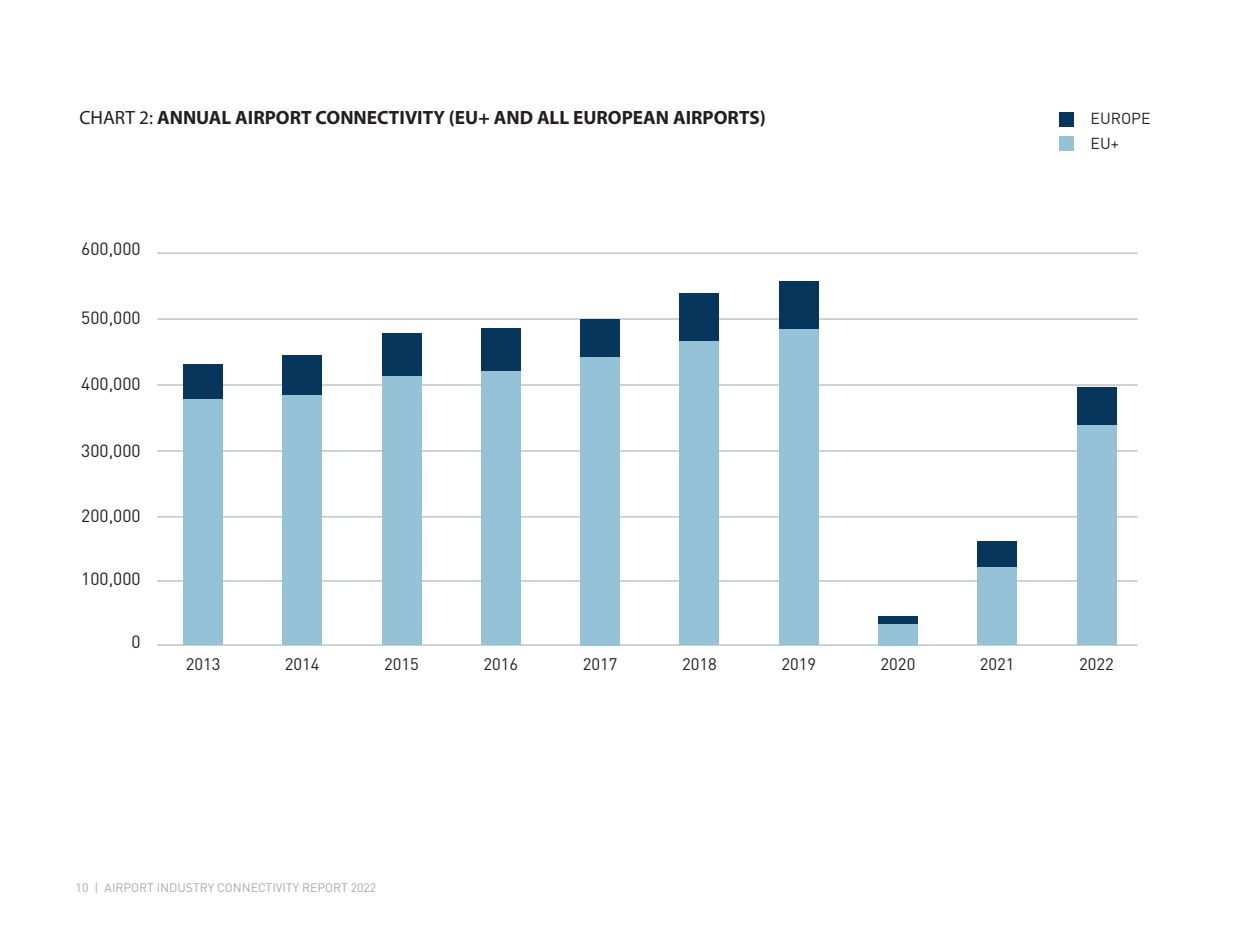
<style>
.page{position:relative;width:1241px;height:943px;background:#fff}
.page>*{position:absolute;margin:0;border:0;box-sizing:border-box;transform-origin:0 0}
.t1{font:700 19.25px "Myriad Pro";color:#231f20}
.t2{font:17.5px "DINOT";color:#231f20}
.t3{font:16.62px "DINOT";color:#231f20}
.t4{font:15.75px "DINOT";color:#231f20}
.t5{font:12.25px "DINOT";color:#a9a9af}
.s1{font-weight:400}
</style>
<div class="page">
<hr style="left:157px;top:644px;width:980px;height:2px;background:#c9cdd0">
<hr style="left:157px;top:580px;width:980px;height:2px;background:#c9cdd0">
<hr style="left:157px;top:516px;width:980px;height:1px;background:#c9cdd0">
<hr style="left:157px;top:450px;width:980px;height:2px;background:#c9cdd0">
<hr style="left:157px;top:384px;width:980px;height:2px;background:#c9cdd0">
<hr style="left:157px;top:318px;width:980px;height:2px;background:#c9cdd0">
<div style="left:183px;top:364px;width:40px;height:281px;background:#06365b"></div>
<div style="left:282px;top:355px;width:40px;height:288px;background:#06365b"></div>
<div style="left:381px;top:333px;width:40px;height:310px;background:#06365b"></div>
<div style="left:481px;top:328px;width:39px;height:316px;background:#06365b"></div>
<div style="left:580px;top:319px;width:40px;height:324px;background:#06365b"></div>
<div style="left:679px;top:293px;width:40px;height:350px;background:#06365b"></div>
<div style="left:778px;top:281px;width:40px;height:362px;background:#06365b"></div>
<div style="left:878px;top:615px;width:39px;height:28px;background:#06365b"></div>
<div style="left:977px;top:541px;width:39px;height:102px;background:#06365b"></div>
<div style="left:1076px;top:387px;width:40px;height:256px;background:#06365b"></div>
<hr style="left:157px;top:252px;width:980px;height:2px;background:#c9cdd0">
<div style="left:183px;top:400px;width:40px;height:245px;background:#95c2d7"></div>
<div style="left:282px;top:395px;width:40px;height:250px;background:#95c2d7"></div>
<div style="left:381px;top:376px;width:40px;height:269px;background:#95c2d7"></div>
<div style="left:481px;top:371px;width:39px;height:274px;background:#95c2d7"></div>
<div style="left:580px;top:357px;width:40px;height:288px;background:#95c2d7"></div>
<div style="left:679px;top:341px;width:40px;height:304px;background:#95c2d7"></div>
<div style="left:778px;top:329px;width:40px;height:316px;background:#95c2d7"></div>
<div style="left:878px;top:624px;width:39px;height:21px;background:#95c2d7"></div>
<div style="left:977px;top:568px;width:39px;height:77px;background:#95c2d7"></div>
<div style="left:1076px;top:425px;width:40px;height:220px;background:#95c2d7"></div>
<div style="left:1059px;top:112px;width:14px;height:14px;background:#06365b"></div>
<div style="left:1059px;top:136px;width:14px;height:15px;background:#95c2d7"></div>
<p class="t1" style="left:79px;top:105px;width:688px"><span class="s1">CHART 2:</span> ANNUAL AIRPORT CONNECTIVITY (EU+ AND ALL EUROPEAN AIRPORTS)</p>
<p class="t2" style="left:81px;top:238px;width:61px">600,000</p>
<p class="t2" style="left:81px;top:307px;width:61px">500,000</p>
<p class="t2" style="left:81px;top:373px;width:61px">400,000</p>
<p class="t2" style="left:81px;top:439px;width:61px">300,000</p>
<p class="t2" style="left:81px;top:504px;width:61px">200,000</p>
<p class="t2" style="left:81px;top:568px;width:61px">100,000</p>
<p class="t4" style="left:1090px;top:109px;width:62px">EUROPE</p>
<p class="t4" style="left:1090px;top:133px;width:30px">EU+</p>
<p class="t3" style="left:186px;top:653px;width:36px">2013</p>
<p class="t3" style="left:285px;top:653px;width:36px">2014</p>
<p class="t3" style="left:384px;top:653px;width:36px">2015</p>
<p class="t3" style="left:483px;top:653px;width:36px">2016</p>
<p class="t3" style="left:582px;top:653px;width:36px">2017</p>
<p class="t3" style="left:682px;top:653px;width:36px">2018</p>
<p class="t3" style="left:781px;top:653px;width:36px">2019</p>
<p class="t3" style="left:880px;top:653px;width:36px">2020</p>
<p class="t3" style="left:979px;top:653px;width:36px">2021</p>
<p class="t3" style="left:1078px;top:653px;width:36px">2022</p>
<p class="t5" style="left:76px;top:880px;width:302px">10 | AIRPORT INDUSTRY CONNECTIVITY REPORT 2022</p>
</div>
